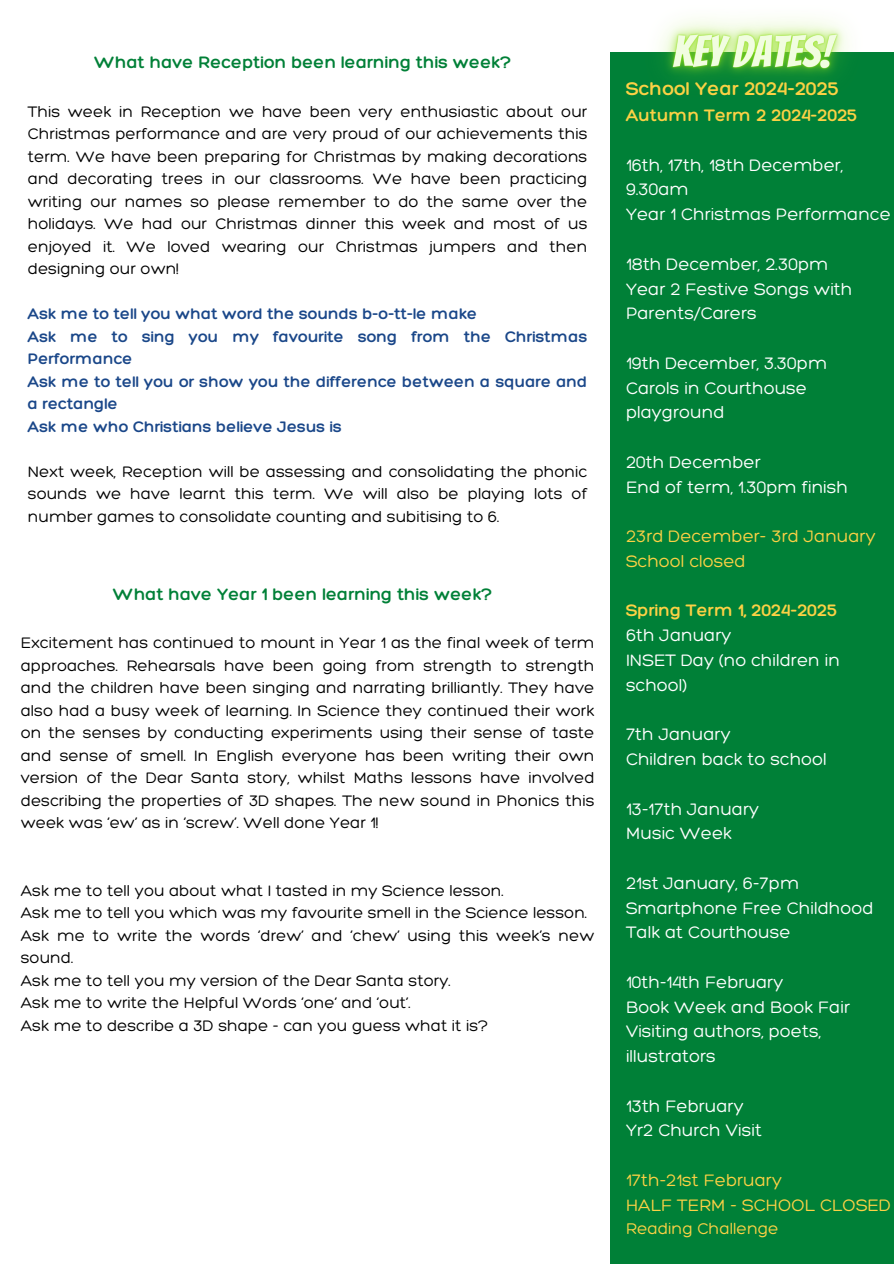
<style>
.page{position:relative;width:894px;height:1264px;background:#fff}
.page>*{position:absolute;margin:0;border:0;box-sizing:border-box;transform-origin:0 0}
.t1{font:300 19.8px "Hero";color:#fcd145}
.t2{font:300 18px/24.8px "Hero";color:#fff}
.t3{font:300 18px "Hero";color:#fcd145}
.t4{font:300 18px "Hero";color:#008037}
.t5{font:300 18px "Hero";color:#fcd145}
.t6{font:300 16.8px "Hero";color:#fcd145}
.t7{font:300 16.5px/22.5px "Hero";color:#000;text-align:justify}
.t8{font:300 16.5px/22.5px "Hero";color:#1a4789}
</style>
<div class="page">
<div style="left:609px;top:52px;width:284px;height:1211px;background:#008037"></div>
<img style="left:659px;top:18px;width:189px;height:61px">
<p class="t4" style="left:94px;top:51px;width:418px">What have Reception been learning this week?</p>
<p class="t7" style="left:28px;top:100px;width:561px">This week in Reception we have been very enthusiastic about our Christmas performance and are very proud of our achievements this term. We have been preparing for Christmas by making decorations and decorating trees in our classrooms. We have been practicing writing our names so please remember to do the same over the holidays. We had our Christmas dinner this week and most of us enjoyed it. We loved wearing our Christmas jumpers and then designing our own!</p>
<p class="t8" style="left:28px;top:302px;width:451px">Ask me to tell you what word the sounds b-o-tt-le make</p>
<p class="t8" style="left:28px;top:325px;width:561px">Ask me to sing you my favourite song from the Christmas<br>Performance</p>
<p class="t8" style="left:28px;top:370px;width:561px">Ask me to tell you or show you the difference between a square and a rectangle</p>
<p class="t8" style="left:28px;top:415px;width:316px">Ask me who Christians believe Jesus is</p>
<p class="t7" style="left:28px;top:460px;width:561px">Next week, Reception will be assessing and consolidating the phonic sounds we have learnt this term. We will also be playing lots of number games to consolidate counting and subitising to 6.</p>
<p class="t4" style="left:113px;top:583px;width:381px">What have Year 1 been learning this week?</p>
<p class="t7" style="left:21px;top:631px;width:575px">Excitement has continued to mount in Year 1 as the final week of term approaches. Rehearsals have been going from strength to strength and the children have been singing and narrating brilliantly. They have also had a busy week of learning. In Science they continued their work on the senses by conducting experiments using their sense of taste and sense of smell. In English everyone has been writing their own version of the Dear Santa story, whilst Maths lessons have involved describing the properties of 3D shapes. The new sound in Phonics this week was ‘ew’ as in ‘screw’. Well done Year 1!</p>
<p class="t7" style="left:21px;top:878px;width:484px">Ask me to tell you about what I tasted in my Science lesson.</p>
<p class="t7" style="left:21px;top:901px;width:568px">Ask me to tell you which was my favourite smell in the Science lesson.</p>
<p class="t7" style="left:21px;top:923px;width:575px">Ask me to write the words ‘drew’ and ‘chew’ using this week’s new sound.</p>
<p class="t7" style="left:21px;top:968px;width:431px">Ask me to tell you my version of the Dear Santa story.</p>
<p class="t7" style="left:21px;top:991px;width:391px">Ask me to write the Helpful Words ‘one’ and ‘out’.</p>
<p class="t7" style="left:21px;top:1013px;width:468px">Ask me to describe a 3D shape - can you guess what it is?</p>
<p class="t1" style="left:625px;top:76px;width:215px">School Year 2024-2025</p>
<p class="t5" style="left:625px;top:104px;width:233px">Autumn Term 2 2024-2025</p>
<p class="t2" style="left:625px;top:152px;width:219px">16th, 17th, 18th December,<br>9.30am</p>
<p class="t2" style="left:625px;top:201px;width:266px">Year 1 Christmas Performance</p>
<p class="t2" style="left:625px;top:251px;width:204px">18th December, 2.30pm</p>
<p class="t2" style="left:625px;top:276px;width:228px">Year 2 Festive Songs with<br>Parents/Carers</p>
<p class="t2" style="left:625px;top:350px;width:203px">19th December, 3.30pm</p>
<p class="t2" style="left:625px;top:375px;width:182px">Carols in Courthouse playground</p>
<p class="t2" style="left:625px;top:449px;width:136px">20th December</p>
<p class="t2" style="left:625px;top:474px;width:224px">End of term, 1.30pm finish</p>
<p class="t3" style="left:625px;top:525px;width:251px">23rd December- 3rd January</p>
<p class="t3" style="left:625px;top:550px;width:121px">School closed</p>
<p class="t5" style="left:625px;top:599px;width:213px">Spring Term 1, 2024-2025</p>
<p class="t2" style="left:625px;top:622px;width:107px">6th January</p>
<p class="t2" style="left:625px;top:647px;width:215px">INSET Day (no children in school)</p>
<p class="t2" style="left:625px;top:721px;width:106px">7th January</p>
<p class="t2" style="left:625px;top:746px;width:202px">Children back to school</p>
<p class="t2" style="left:625px;top:795px;width:135px">13-17th January</p>
<p class="t2" style="left:625px;top:820px;width:108px">Music Week</p>
<p class="t2" style="left:625px;top:870px;width:175px">21st January, 6-7pm</p>
<p class="t2" style="left:625px;top:894px;width:249px">Smartphone Free Childhood<br>Talk at Courthouse</p>
<p class="t2" style="left:625px;top:969px;width:159px">10th-14th February</p>
<p class="t2" style="left:625px;top:993px;width:225px">Book Week and Book Fair</p>
<p class="t2" style="left:625px;top:1018px;width:197px">Visiting authors, poets, illustrators</p>
<p class="t2" style="left:625px;top:1092px;width:119px">13th February</p>
<p class="t2" style="left:625px;top:1117px;width:137px">Yr2 Church Visit</p>
<p class="t3" style="left:625px;top:1168px;width:157px">17th-21st February</p>
<p class="t3" style="left:625px;top:1193px;width:266px">HALF TERM - SCHOOL CLOSED</p>
<p class="t6" style="left:625px;top:1218px;width:154px">Reading Challenge</p>
</div>
